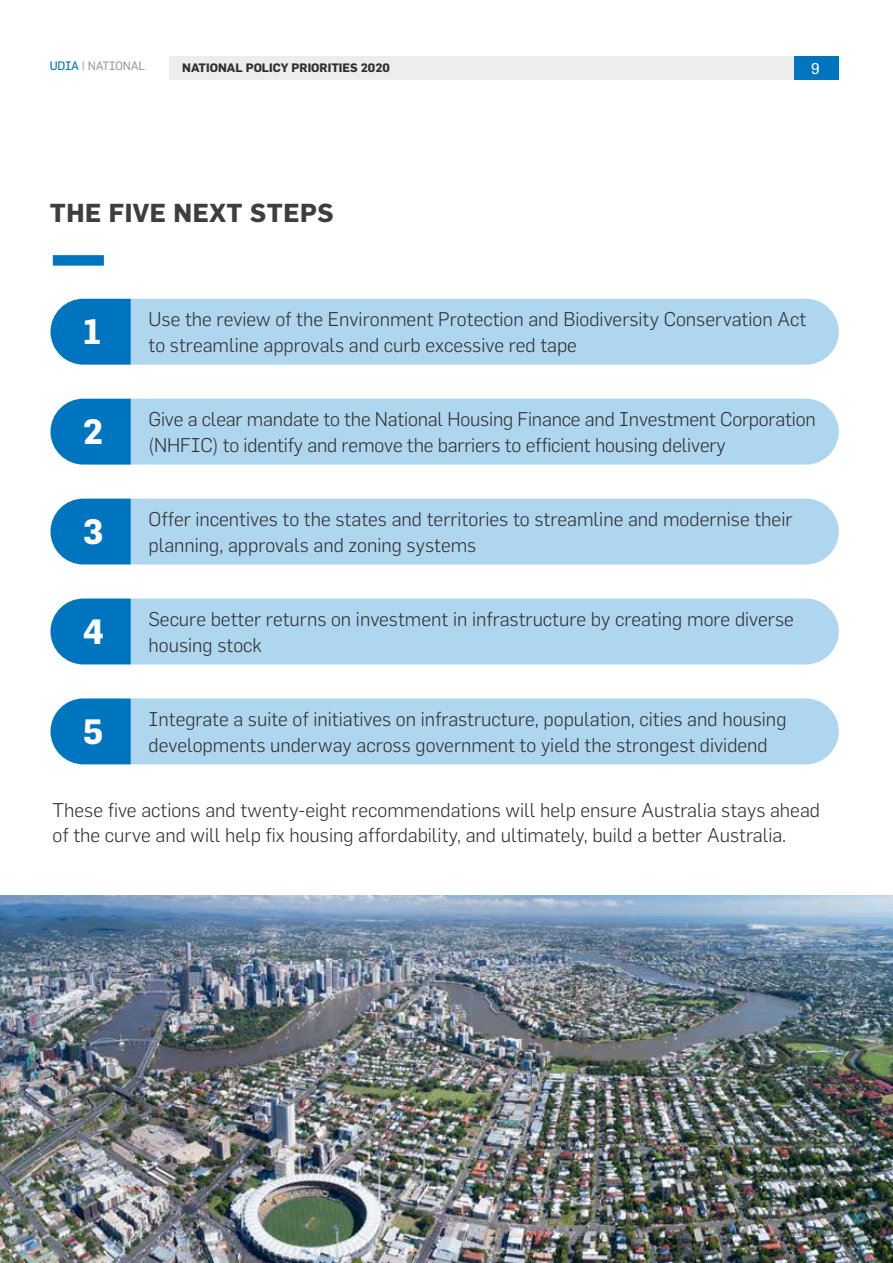
<style>
.page{position:relative;width:893px;height:1263px;background:#fff}
.page>*{position:absolute;margin:0;border:0;box-sizing:border-box;transform-origin:0 0}
.t1{font:700 34.5px "Flama";color:#fff}
.t2{font:700 25.5px "Flama";letter-spacing:.02em;color:#3e3d40}
.t3{font:300 19.5px/25.5px "Flama";color:#32302f}
.t4{font:15.3px "Flama Basic";color:#fff}
.t5{font:700 12px "Flama";color:#32302f}
.t6{font:12px "Flama Basic";letter-spacing:-.02em;color:#9c9e9f}
.t7{font:300 12px "Flama";letter-spacing:-.02em;color:#646567}
.s1{color:#0075bf}
</style>
<div class="page">
<img style="left:1px;top:895px;width:892px;height:368px">
<div style="left:53px;top:255px;width:51px;height:11px;background:#0075bf"></div>
<div style="left:131px;top:299px;width:708px;height:66px;background:#aed6ef"></div>
<svg style="left:50px;top:299px;width:81px;height:66px;background:#1982c5"></svg>
<div style="left:131px;top:399px;width:708px;height:66px;background:#aed6ef"></div>
<svg style="left:50px;top:399px;width:81px;height:66px;background:#1982c5"></svg>
<div style="left:131px;top:499px;width:708px;height:65px;background:#aed6ef"></div>
<svg style="left:50px;top:499px;width:81px;height:65px;background:#1781c4"></svg>
<div style="left:131px;top:598px;width:708px;height:66px;background:#aed6ef"></div>
<svg style="left:50px;top:598px;width:81px;height:66px;background:#1a83c5"></svg>
<div style="left:131px;top:698px;width:708px;height:66px;background:#aed6ef"></div>
<svg style="left:50px;top:698px;width:81px;height:66px;background:#1983c5"></svg>
<img style="left:0;top:895px;width:1px;height:368px">
<div style="left:170px;top:56px;width:624px;height:24px;background:#eceded"></div>
<div style="left:794px;top:56px;width:45px;height:24px;background:#0075bf"></div>
<p class="t6" style="left:50px;top:58px;width:97px"><span class="s1">UDIA</span> | NATIONAL</p>
<p class="t4" style="left:811px;top:59px;width:10px">9</p>
<p class="t5" style="left:182px;top:61px;width:209px">NATIONAL POLICY PRIORITIES 2020</p>
<h2 class="t2" style="left:50px;top:197px;width:285px">THE FIVE NEXT STEPS</h2>
<h1 class="t1" style="left:83px;top:311px;width:20px">1</h1>
<p class="t3" style="left:149px;top:307px;width:659px">Use the review of the Environment Protection and Biodiversity Conservation Act to streamline approvals and curb excessive red tape</p>
<h1 class="t1" style="left:83px;top:410px;width:22px">2</h1>
<p class="t3" style="left:148px;top:406px;width:669px">Give a clear mandate to the National Housing Finance and Investment Corporation (NHFIC) to identify and remove the barriers to efficient housing delivery</p>
<h1 class="t1" style="left:83px;top:510px;width:22px">3</h1>
<p class="t3" style="left:149px;top:506px;width:645px">Offer incentives to the states and territories to streamline and modernise their planning, approvals and zoning systems</p>
<h1 class="t1" style="left:83px;top:610px;width:23px">4</h1>
<p class="t3" style="left:149px;top:606px;width:647px">Secure better returns on investment in infrastructure by creating more diverse housing stock</p>
<h1 class="t1" style="left:83px;top:710px;width:22px">5</h1>
<p class="t3" style="left:149px;top:706px;width:639px">Integrate a suite of initiatives on infrastructure, population, cities and housing developments underway across government to yield the strongest dividend</p>
<p class="t3" style="left:53px;top:797px;width:769px">These five actions and twenty-eight recommendations will help ensure Australia stays ahead of the curve and will help fix housing affordability, and ultimately, build a better Australia.</p>
<p class="t7" style="left:775px;top:1224px;width:60px">udia.com.au</p>
</div>
